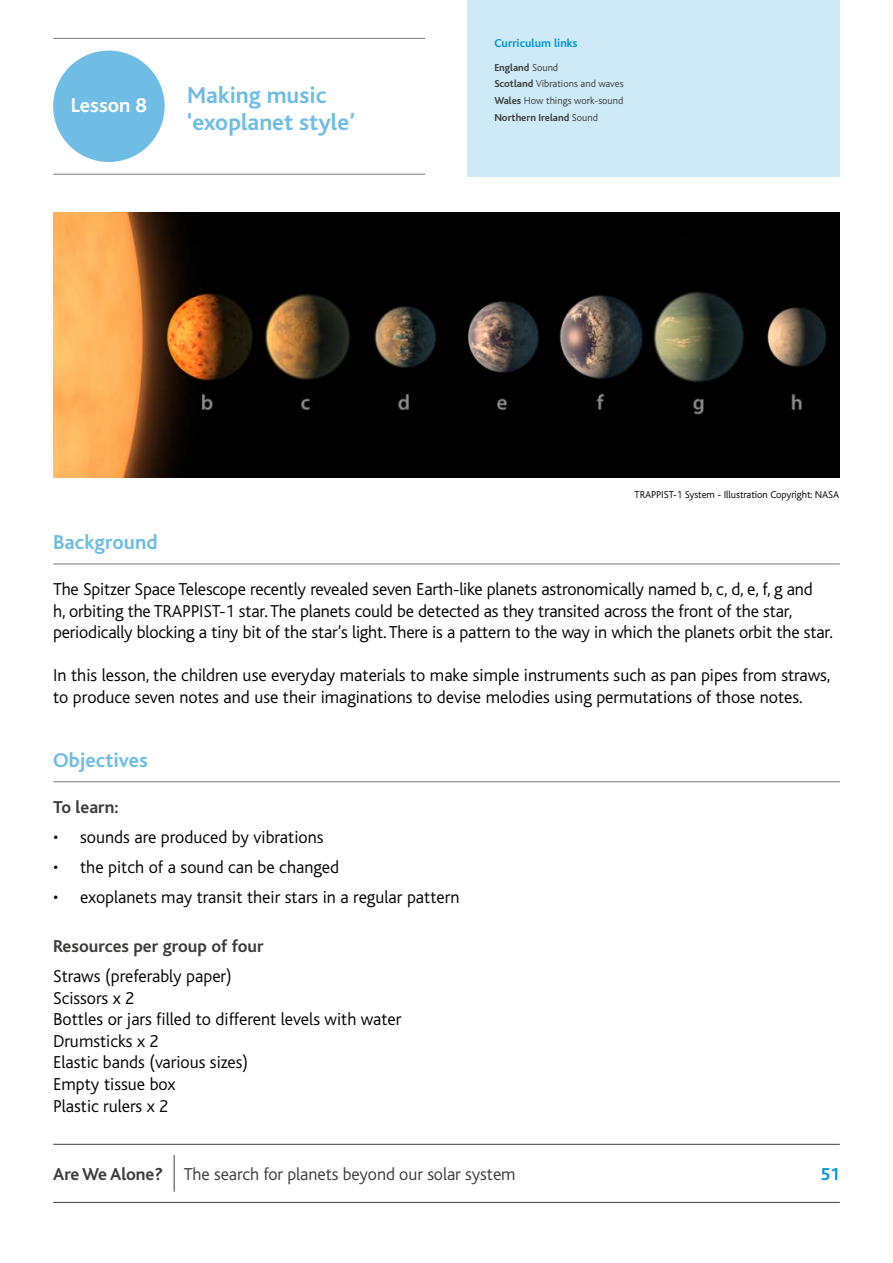
<style>
.page{position:relative;width:893px;height:1263px;background:#fff}
.page>*{position:absolute;margin:0;border:0;box-sizing:border-box;transform-origin:0 0}
.t1{font:700 24px/27px "Bliss";color:#6fbce4}
.t2{font:700 21px "Bliss";color:#6fbce4}
.t3{font:700 21px "Bliss";color:#fff}
.t4{font:300 18px/21.6px "Bliss";color:#000}
.t5{font:300 18px "Bliss";letter-spacing:-.005em;color:#3c3c3b}
.t6{font:700 18px "Bliss";color:#3c3c3b}
.t7{font:700 18px "Bliss";color:#0095d6}
.t8{font:700 12px "Bliss";color:#0095d6}
.t9{font:300 10.5px/16.8px "Bliss";color:#3c3c3b}
.t10{font:300 10.5px "Bliss";letter-spacing:-.005em;color:#000}
.s1{font-weight:700}
</style>
<div class="page">
<hr style="left:53px;top:1144px;width:787px;height:1px;background:#3c3c3b">
<hr style="left:53px;top:1202px;width:787px;height:1px;background:#3c3c3b">
<hr style="left:174px;top:1155px;width:1px;height:37px;background:#3c3c3b">
<hr style="left:53px;top:563px;width:787px;height:1px;background:#7c7b7b">
<hr style="left:53px;top:781px;width:787px;height:1px;background:#7c7b7b">
<img style="left:53px;top:213px;width:787px;height:264px">
<div style="left:358px;top:213px;width:328px;height:23px;background:#000"></div>
<div style="left:53px;top:51px;width:112px;height:111px;background:#6fbce4;border-radius:50%"></div>
<hr style="left:53px;top:174px;width:372px;height:1px;background:#7c7b7b">
<hr style="left:53px;top:38px;width:372px;height:1px;background:#7c7b7b">
<div style="left:468px;top:0;width:372px;height:177px;background:#cdeaf6"></div>
<p class="t3" style="left:71px;top:94px;width:78px">Lesson 8</p>
<h1 class="t1" style="left:187px;top:82px;width:169px">Making music ‘exoplanet style’</h1>
<p class="t8" style="left:494px;top:37px;width:85px">Curriculum links</p>
<p class="t9" style="left:494px;top:59px;width:131px"><span class="s1">England</span> Sound<br><span class="s1">Scotland</span> Vibrations and waves<br><span class="s1">Wales</span> How things work-sound<br><span class="s1">Northern Ireland</span> Sound</p>
<p class="t10" style="left:634px;top:489px;width:206px">TRAPPIST-1 System - Illustration Copyright: NASA</p>
<p class="t2" style="left:53px;top:531px;width:106px">Background</p>
<p class="t4" style="left:53px;top:578px;width:781px">The Spitzer Space Telescope recently revealed seven Earth-like planets astronomically named b, c, d, e, f, g and<br>h, orbiting the TRAPPIST-1 star. The planets could be detected as they transited across the front of the star, periodically blocking a tiny bit of the star’s light. There is a pattern to the way in which the planets orbit the star.</p>
<p class="t4" style="left:53px;top:665px;width:779px">In this lesson, the children use everyday materials to make simple instruments such as pan pipes from straws, to produce seven notes and use their imaginations to devise melodies using permutations of those notes.</p>
<p class="t2" style="left:53px;top:749px;width:96px">Objectives</p>
<p class="t6" style="left:53px;top:797px;width:67px">To learn:</p>
<p class="t4" style="left:53px;top:826px;width:272px">• sounds are produced by vibrations</p>
<p class="t4" style="left:53px;top:856px;width:287px">• the pitch of a sound can be changed</p>
<p class="t4" style="left:53px;top:887px;width:408px">• exoplanets may transit their stars in a regular pattern</p>
<p class="t6" style="left:53px;top:937px;width:212px">Resources per group of four</p>
<p class="t4" style="left:53px;top:966px;width:350px">Straws (preferably paper)<br>Scissors x 2<br>Bottles or jars filled to different levels with water<br>Drumsticks x 2<br>Elastic bands (various sizes)<br>Empty tissue box<br>Plastic rulers x 2</p>
<p class="t5" style="left:53px;top:1165px;width:464px"><span class="s1">Are We Alone?</span> The search for planets beyond our solar system</p>
<p class="t7" style="left:820px;top:1165px;width:21px">51</p>
</div>
